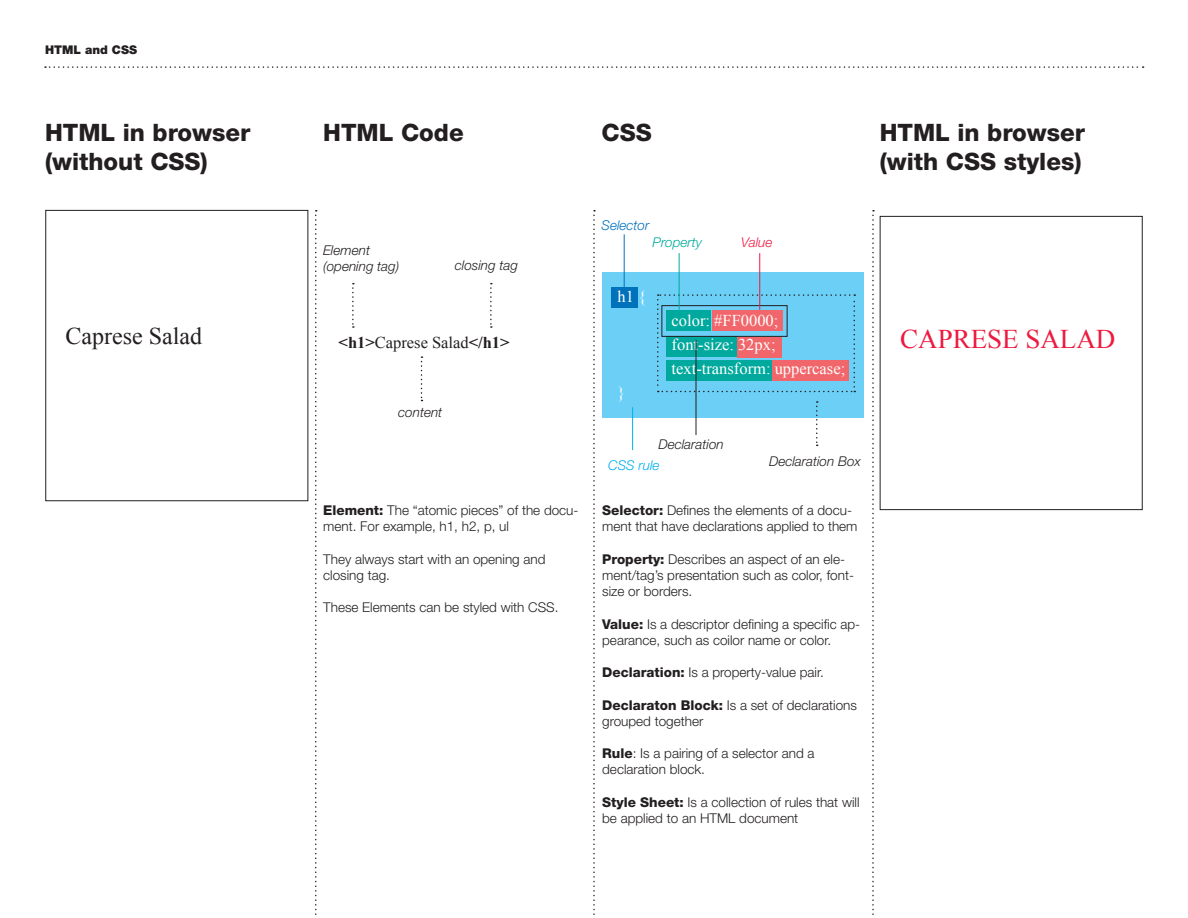
<style>
.page{position:relative;width:1188px;height:918px;background:#fff}
.page>*{position:absolute;margin:0;border:0;box-sizing:border-box;transform-origin:0 0}
.t1{font:27px "Times New Roman";color:#ed1a40}
.t2{font:800 24px "Helvetica Neue LT Std";color:#231f20}
.t3{font:24px "Times New Roman";color:#231f20}
.t4{font:16.5px "Times New Roman";color:#fff}
.t5{font:16.5px "Times New Roman";color:#231f20}
.t6{font:300 13.5px/16.2px "Helvetica Neue LT Std";color:#231f20}
.t7{font:italic 300 13.5px "Helvetica Neue LT Std";color:#231f20}
.t8{font:italic 300 13.5px "Helvetica Neue LT Std";color:#00a99d}
.t9{font:italic 300 13.5px "Helvetica Neue LT Std";color:#0072bc}
.t10{font:italic 300 13.5px "Helvetica Neue LT Std";color:#00aeef}
.t11{font:italic 300 13.5px "Helvetica Neue LT Std";color:#ed1a40}
.t12{font:900 12px "Helvetica Neue LT Std";color:#231f20}
.s1{font-weight:700}
.s2{font-weight:800}
</style>
<div class="page">
<div style="left:602px;top:273px;width:262px;height:145px;background:#6bcff6"></div>
<div style="left:611px;top:287px;width:27px;height:21px;background:#0072bc"></div>
<svg style="left:657px;top:294px;width:198px;height:98px"></svg>
<div style="left:662px;top:305px;width:126px;height:32px;border:1px solid #231f20"></div>
<div style="left:880px;top:216px;width:263px;height:294px;border:1px solid #231f20"></div>
<div style="left:45px;top:210px;width:263px;height:291px;border:1px solid #231f20"></div>
<svg style="left:490px;top:283px;width:2px;height:45px"></svg>
<svg style="left:421px;top:356px;width:2px;height:45px"></svg>
<svg style="left:816px;top:401px;width:2px;height:45px"></svg>
<svg style="left:352px;top:283px;width:2px;height:45px"></svg>
<hr style="left:696px;top:340px;width:1px;height:95px;background:#231f20">
<hr style="left:632px;top:407px;width:1px;height:43px;background:#00aeef">
<hr style="left:679px;top:253px;width:1px;height:57px;background:#00a99d">
<hr style="left:624px;top:234px;width:1px;height:57px;background:#0072bc">
<hr style="left:759px;top:253px;width:1px;height:57px;background:#ed1a40">
<svg style="left:315px;top:210px;width:2px;height:705px"></svg>
<svg style="left:593px;top:210px;width:2px;height:705px"></svg>
<svg style="left:872px;top:210px;width:2px;height:705px"></svg>
<svg style="left:45px;top:66px;width:1099px;height:2px"></svg>
<p class="t12" style="left:45px;top:42px;width:94px">HTML and CSS</p>
<p class="t2" style="left:45px;top:118px;width:207px">HTML in browser</p>
<p class="t2" style="left:45px;top:147px;width:164px">(without CSS)</p>
<p class="t2" style="left:323px;top:118px;width:142px">HTML Code</p>
<p class="t2" style="left:602px;top:118px;width:52px">CSS</p>
<p class="t2" style="left:880px;top:118px;width:207px">HTML in browser</p>
<p class="t2" style="left:880px;top:147px;width:203px">(with CSS styles)</p>
<p class="t7" style="left:323px;top:242px;width:48px">Element</p>
<p class="t7" style="left:323px;top:258px;width:78px">(opening tag)</p>
<p class="t7" style="left:455px;top:257px;width:65px">closing tag</p>
<p class="t9" style="left:602px;top:217px;width:49px">Selector</p>
<p class="t8" style="left:652px;top:234px;width:51px">Property</p>
<p class="t4" style="left:618px;top:286px;width:30px">h1 {</p>
<p class="t11" style="left:741px;top:234px;width:33px">Value</p>
<p class="t4" style="left:672px;top:310px;width:108px">color: #FF0000;</p>
<p class="t4" style="left:672px;top:334px;width:106px">font-size: 32px;</p>
<p class="t4" style="left:672px;top:358px;width:175px">text-transform: uppercase;</p>
<p class="t3" style="left:66px;top:320px;width:138px">Caprese Salad</p>
<p class="t5" style="left:339px;top:331px;width:172px"><span class="s1">&lt;h1&gt;</span>Caprese Salad<span class="s1">&lt;/h1&gt;</span></p>
<p class="t1" style="left:900px;top:321px;width:217px">CAPRESE SALAD</p>
<p class="t7" style="left:398px;top:404px;width:46px">content</p>
<p class="t6" style="left:323px;top:502px;width:257px"><span class="s2">Element:</span> The “atomic pieces” of the docu&shy;ment. For example, h1, h2, p, ul</p>
<p class="t6" style="left:323px;top:551px;width:224px">They always start with an opening and</p>
<p class="t6" style="left:323px;top:567px;width:68px">closing tag.</p>
<p class="t6" style="left:323px;top:599px;width:237px">These Elements can be styled with CSS.</p>
<p class="t4" style="left:618px;top:382px;width:9px">}</p>
<p class="t7" style="left:658px;top:436px;width:67px">Declaration</p>
<p class="t10" style="left:608px;top:457px;width:53px">CSS rule</p>
<p class="t7" style="left:769px;top:453px;width:93px">Declaration Box</p>
<p class="t6" style="left:602px;top:502px;width:257px"><span class="s2">Selector:</span> Defines the elements of a docu&shy;ment that have declarations applied to them</p>
<p class="t6" style="left:602px;top:551px;width:253px"><span class="s2">Property:</span> Describes an aspect of an ele&shy;ment/tag’s presentation such as color, font&shy;size or borders.</p>
<p class="t6" style="left:602px;top:615px;width:260px"><span class="s2">Value:</span> Is a descriptor defining a specific ap&shy;pearance, such as coilor name or color.</p>
<p class="t6" style="left:602px;top:664px;width:223px"><span class="s2">Declaration:</span> Is a property-value pair.</p>
<p class="t6" style="left:602px;top:696px;width:256px"><span class="s2">Declaraton Block:</span> Is a set of declarations grouped together</p>
<p class="t6" style="left:602px;top:745px;width:214px"><span class="s2">Rule</span>: Is a pairing of a selector and a</p>
<p class="t6" style="left:602px;top:761px;width:104px">declaration block.</p>
<p class="t6" style="left:602px;top:794px;width:259px"><span class="s2">Style Sheet:</span> Is a collection of rules that will be applied to an HTML document</p>
</div>
